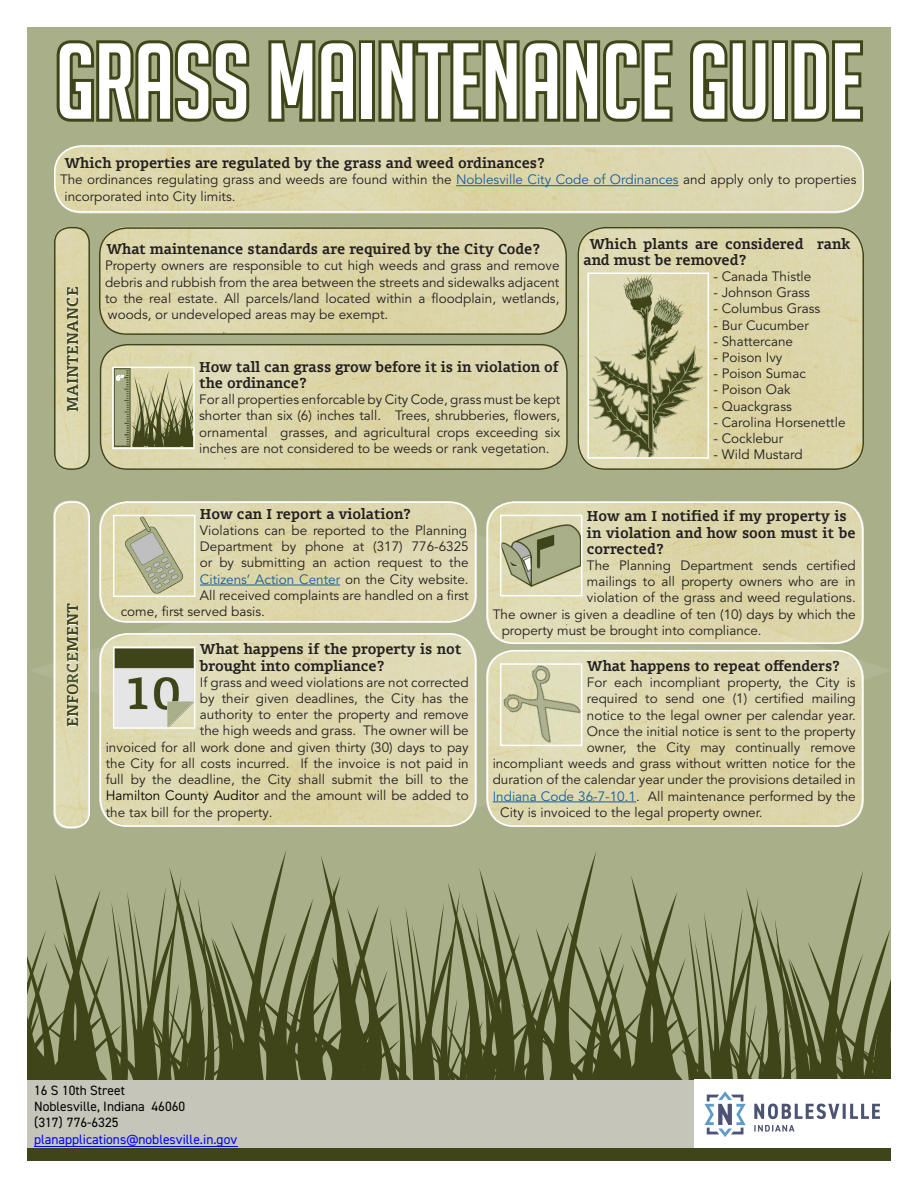
<style>
.page{position:relative;width:918px;height:1188px;background:#fff}
.page>*{position:absolute;margin:0;border:0;box-sizing:border-box;transform-origin:0 0}
.t1{font:105px "Big Noodle Titling";color:#fff}
.t2{font:700 15px "Union";color:#3f4519}
.t3{font:13.5px/16.2px "Avenir";color:#231f20;text-align:justify}
.t4{font:700 13.5px/16.2px "Union";color:#231f20}
.t5{font:13.5px/16.4px "DIN2014";color:#000}
.t6{font:13.5px "Avenir";color:#175d9e}
.s1{color:#175d9e}
.s2{color:#231f20}
.s3{color:#000}
.s4{color:#00f}
</style>
<div class="page">
<div style="left:27px;top:27px;width:864px;height:1134px;background:#a9af89"></div>
<div style="left:27px;top:1080px;width:864px;height:81px;background:#3f4519"></div>
<svg style="left:27px;top:851px;width:864px;height:229px"></svg>
<svg style="left:56px;top:40px;width:194px;height:82px"></svg>
<svg style="left:268px;top:40px;width:88px;height:82px"></svg>
<div style="left:359px;top:40px;width:16px;height:82px;border:6px solid #3f4519"></div>
<svg style="left:378px;top:40px;width:295px;height:82px"></svg>
<svg style="left:690px;top:40px;width:79px;height:82px"></svg>
<div style="left:772px;top:40px;width:16px;height:82px;border:6px solid #3f4519"></div>
<svg style="left:791px;top:40px;width:72px;height:82px"></svg>
<img style="left:55px;top:147px;width:808px;height:66px">
<hr style="left:456px;top:185px;width:223px;height:1px;background:#175d9e">
<div style="left:54px;top:145px;width:810px;height:68px;border:2px solid #fff;border-radius:27px"></div>
<img style="left:487px;top:503px;width:374px;height:25px">
<img style="left:490px;top:814px;width:370px;height:12px">
<img style="left:103px;top:814px;width:370px;height:12px">
<img style="left:100px;top:503px;width:374px;height:25px">
<img style="left:578px;top:227px;width:286px;height:243px">
<div style="left:578px;top:227px;width:286px;height:243px;border:2px solid #3f4519;border-radius:27px"></div>
<img style="left:590px;top:276px;width:116px;height:180px">
<div style="left:587px;top:273px;width:122px;height:186px;border:2px solid #fff"></div>
<img style="left:100px;top:345px;width:467px;height:124px">
<img style="left:115px;top:370px;width:18px;height:76px">
<svg style="left:116px;top:371px;width:76px;height:75px"></svg>
<div style="left:112px;top:367px;width:83px;height:82px;border:2px solid #fff"></div>
<img style="left:99px;top:227px;width:467px;height:108px">
<div style="left:99px;top:227px;width:468px;height:108px;border:2px solid #3f4519;border-radius:27px"></div>
<img style="left:54px;top:227px;width:34px;height:243px">
<svg style="left:66px;top:286px;width:13px;height:126px;background:#ebe7cd"></svg>
<div style="left:54px;top:227px;width:36px;height:243px;border:2px solid #3f4519;border-radius:15px"></div>
<img style="left:55px;top:501px;width:33px;height:326px">
<div style="left:54px;top:501px;width:36px;height:327px;border:2px solid #fff;border-radius:15px"></div>
<svg style="left:53px;top:528px;width:811px;height:286px;background:#dad5ac"></svg>
<div style="left:343px;top:715px;width:6px;height:28px;background:#dfd8ad"></div>
<svg style="left:369px;top:715px;width:19px;height:28px"></svg>
<svg style="left:408px;top:715px;width:20px;height:28px"></svg>
<div style="left:447px;top:715px;width:7px;height:28px;background:#dfdab8"></div>
<svg style="left:476px;top:715px;width:17px;height:28px"></svg>
<svg style="left:512px;top:715px;width:20px;height:28px"></svg>
<svg style="left:551px;top:715px;width:20px;height:28px"></svg>
<svg style="left:209px;top:645px;width:45px;height:48px;background:#dfdcb5"></svg>
<svg style="left:267px;top:645px;width:38px;height:49px;background:#ded8b0"></svg>
<div style="left:318px;top:645px;width:34px;height:48px;background:#dfd8b1"></div>
<svg style="left:365px;top:645px;width:31px;height:48px"></svg>
<div style="left:407px;top:645px;width:34px;height:48px;background:#dfdbb7"></div>
<svg style="left:454px;top:645px;width:29px;height:49px"></svg>
<svg style="left:495px;top:645px;width:43px;height:48px;background:#d8d6b3"></svg>
<svg style="left:548px;top:645px;width:20px;height:48px"></svg>
<svg style="left:581px;top:645px;width:31px;height:48px"></svg>
<svg style="left:623px;top:645px;width:31px;height:48px"></svg>
<svg style="left:665px;top:645px;width:34px;height:48px;background:#d9d4ad"></svg>
<svg style="left:722px;top:654px;width:29px;height:27px"></svg>
<img style="left:116px;top:649px;width:76px;height:77px">
<div style="left:113px;top:646px;width:82px;height:83px;border:2px solid #fff"></div>
<div style="left:100px;top:633px;width:376px;height:194px;border:2px solid #fff;border-radius:27px"></div>
<hr style="left:493px;top:802px;width:143px;height:1px;background:#175d9e">
<div style="left:487px;top:650px;width:376px;height:177px;border:2px solid #fff;border-radius:27px"></div>
<hr style="left:200px;top:585px;width:140px;height:1px;background:#175d9e">
<div style="left:100px;top:501px;width:376px;height:122px;border:2px solid #fff;border-radius:27px"></div>
<div style="left:487px;top:501px;width:376px;height:143px;border:2px solid #fff;border-radius:27px"></div>
<img style="left:124px;top:518px;width:68px;height:76px">
<div style="left:113px;top:515px;width:82px;height:82px;border:2px solid #fff"></div>
<img style="left:503px;top:518px;width:76px;height:75px">
<div style="left:500px;top:515px;width:82px;height:81px;border:2px solid #fff"></div>
<div style="left:100px;top:344px;width:468px;height:126px;border:2px solid #3f4519;border-radius:27px"></div>
<div style="left:27px;top:1080px;width:864px;height:68px;background:#c5c6b9"></div>
<img style="left:694px;top:1080px;width:196px;height:68px">
<hr style="left:34px;top:1146px;width:203px;height:1px;background:#00f">
<h1 class="t1" style="left:55px;top:25px;width:809px">GRASS MAINTENANCE GUIDE</h1>
<p class="t4" style="left:64px;top:155px;width:482px">Which properties are regulated by the grass and weed ordinances?</p>
<p class="t3" style="left:64px;top:172px;width:794px;text-indent:-4px">The ordinances regulating grass and weeds are found within the <span class="s1">Noblesville City Code of Ordinances</span> and apply only to properties incorporated into City limits.</p>
<p class="t4" style="left:584px;top:235px;width:268px;text-indent:6px">Which plants are considered rank and must be removed?</p>
<p class="t3" style="left:714px;top:269px;width:99px">- Canada Thistle</p>
<p class="t3" style="left:714px;top:285px;width:98px">- Johnson Grass</p>
<p class="t3" style="left:714px;top:301px;width:108px">- Columbus Grass</p>
<p class="t3" style="left:714px;top:317px;width:97px">- Bur Cucumber</p>
<p class="t3" style="left:714px;top:333px;width:81px">- Shattercane</p>
<p class="t3" style="left:714px;top:350px;width:70px">- Poison Ivy</p>
<p class="t3" style="left:714px;top:366px;width:94px">- Poison Sumac</p>
<p class="t3" style="left:714px;top:382px;width:79px">- Poison Oak</p>
<p class="t3" style="left:714px;top:398px;width:80px">- Quackgrass</p>
<p class="t3" style="left:714px;top:414px;width:133px">- Carolina Horsenettle</p>
<p class="t3" style="left:714px;top:431px;width:71px">- Cocklebur</p>
<p class="t3" style="left:714px;top:447px;width:91px">- Wild Mustard</p>
<p class="t4" style="left:106px;top:241px;width:435px">What maintenance standards are required by the City Code?</p>
<p class="t3" style="left:105px;top:258px;width:456px">Property owners are responsible to cut high weeds and grass and remove debris and rubbish from the area between the streets and sidewalks adjacent to the real estate. All parcels/land located within a floodplain, wetlands, woods, or undeveloped areas may be exempt.</p>
<p class="t2" style="left:63px;top:412px;width:127px;rotate:-90deg">MAINTENANCE</p>
<p class="t4" style="left:199px;top:358px;width:361px">How tall can grass grow before it is in violation of the ordinance?</p>
<p class="t3" style="left:199px;top:392px;width:363px">For all properties enforcable by City Code, grass must be kept shorter than six (6) inches tall. Trees, shrubberies, flowers, ornamental grasses, and agricultural crops exceeding six inches are not considered to be weeds or rank vegetation.</p>
<p class="t2" style="left:63px;top:727px;width:126px;rotate:-90deg">ENFORCEMENT</p>
<p class="t4" style="left:200px;top:505px;width:213px">How can I report a violation?</p>
<p class="t3" style="left:200px;top:523px;width:269px">Violations can be reported to the Planning</p>
<p class="t3" style="left:200px;top:539px;width:270px">Department by phone at (317) 776-6325</p>
<p class="t3" style="left:200px;top:555px;width:270px">or by submitting an action request to the</p>
<p class="t6" style="left:200px;top:571px;width:270px">Citizens’ Action Center <span class="s2">on the City website.</span></p>
<p class="t3" style="left:200px;top:587px;width:270px">All received complaints are handled on a first</p>
<p class="t3" style="left:121px;top:604px;width:146px">come, first served basis.</p>
<p class="t4" style="left:200px;top:641px;width:263px">What happens if the property is not brought into compliance?</p>
<p class="t3" style="left:200px;top:674px;width:270px">If grass and weed violations are not corrected</p>
<p class="t3" style="left:200px;top:691px;width:270px">by their given deadlines, the City has the</p>
<p class="t3" style="left:200px;top:707px;width:270px">authority to enter the property and remove</p>
<p class="t3" style="left:200px;top:723px;width:270px">the high weeds and grass. The owner will be</p>
<p class="t3" style="left:106px;top:739px;width:365px">invoiced for all work done and given thirty (30) days to pay</p>
<p class="t3" style="left:106px;top:755px;width:365px">the City for all costs incurred. If the invoice is not paid in</p>
<p class="t3" style="left:106px;top:772px;width:365px">full by the deadline, the City shall submit the bill to the</p>
<p class="t3" style="left:106px;top:788px;width:365px"><span class="s3">Hamilton County Auditor</span> and the amount will be added to</p>
<p class="t3" style="left:106px;top:805px;width:168px">the tax bill for the property.</p>
<p class="t4" style="left:587px;top:508px;width:270px">How am I notified if my property is in violation and how soon must it be corrected?</p>
<p class="t3" style="left:587px;top:558px;width:270px">The Planning Department sends certified</p>
<p class="t3" style="left:587px;top:574px;width:270px">mailings to all property owners who are in</p>
<p class="t3" style="left:587px;top:590px;width:270px">violation of the grass and weed regulations.</p>
<p class="t3" style="left:493px;top:606px;width:364px">The owner is given a deadline of ten (10) days by which the</p>
<p class="t3" style="left:502px;top:623px;width:261px">property must be brought into compliance.</p>
<p class="t4" style="left:587px;top:658px;width:255px">What happens to repeat offenders?</p>
<p class="t3" style="left:587px;top:675px;width:270px">For each incompliant property, the City is</p>
<p class="t3" style="left:587px;top:691px;width:270px">required to send one (1) certified mailing</p>
<p class="t3" style="left:587px;top:707px;width:270px">notice to the legal owner per calendar year.</p>
<p class="t3" style="left:587px;top:723px;width:270px">Once the initial notice is sent to the property</p>
<p class="t3" style="left:587px;top:740px;width:270px">owner, the City may continually remove</p>
<p class="t3" style="left:493px;top:756px;width:365px">incompliant weeds and grass without written notice for the</p>
<p class="t3" style="left:493px;top:772px;width:364px">duration of the calendar year under the provisions detailed in</p>
<p class="t3" style="left:493px;top:788px;width:364px"><span class="s1">Indiana Code 36-7-10.1</span>. All maintenance performed by the</p>
<p class="t3" style="left:500px;top:804px;width:264px">City is invoiced to the legal property owner.</p>
<p class="t5" style="left:34px;top:1082px;width:205px">16 S 10th Street<br>Noblesville, Indiana 46060<br>(317) 776-6325 <span class="s4">planapplications@noblesville.in.gov</span></p>
</div>
